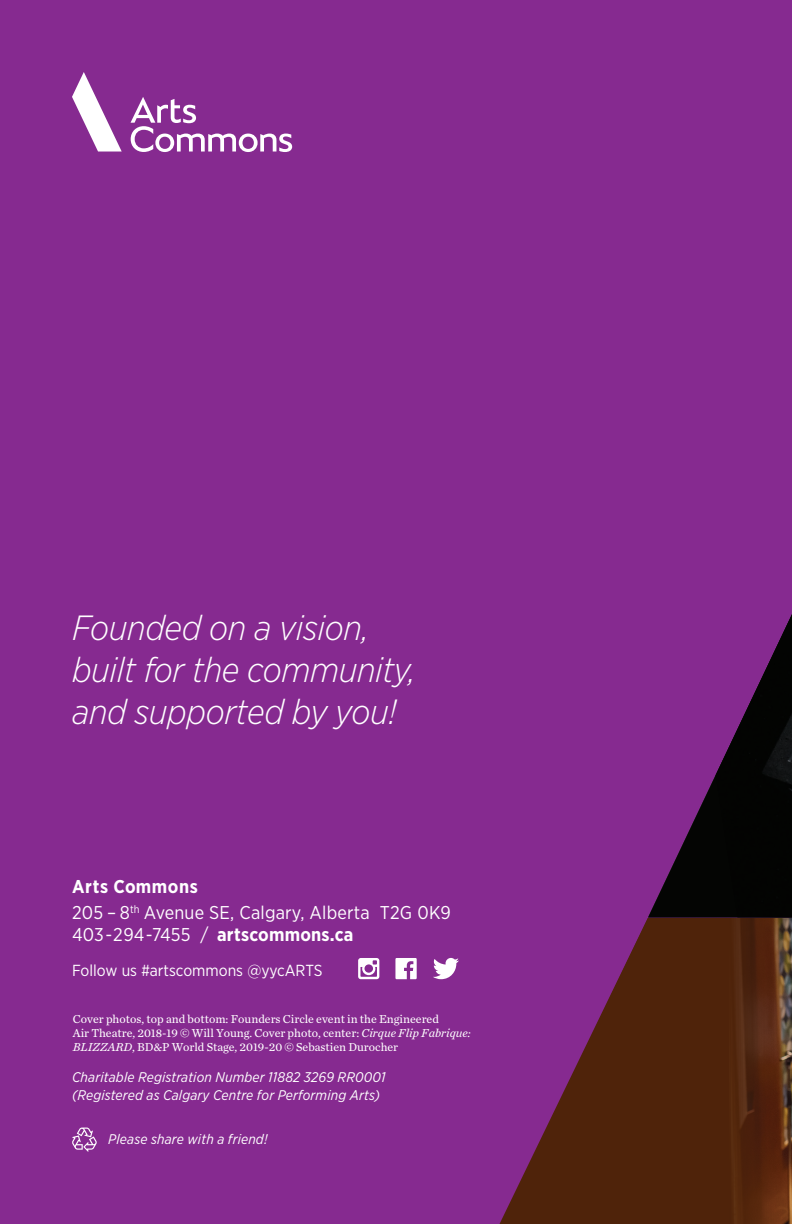
<style>
.page{position:relative;width:792px;height:1224px;background:#862a90}
.page>*{position:absolute;margin:0;border:0;box-sizing:border-box;transform-origin:0 0}
.t1{font:italic 300 35px/42px "Gotham Narrow";letter-spacing:-.01em;color:#fff}
.Body_copy{font:18.4px/26px "Gotham Narrow";letter-spacing:.01em;color:#fff}
.Body_copy-2{font:700 18.4px "Gotham Narrow";letter-spacing:.01em;color:#fff}
.t2{font:16px "Gotham Narrow";color:#fff}
.Body_copy-3{font:italic 14px/18px "Gotham Narrow";letter-spacing:.01em;color:#fff}
.t3{font:12px/14px "Chronicle Text G2";color:#fff}
.s1{font-weight:700}
.s2{font-weight:400}
.s3{font-style:italic}
</style>
<div class="page">
<svg style="left:648px;top:774px;width:68px;height:144px"></svg>
<img style="left:716px;top:614px;width:76px;height:304px">
<svg style="left:500px;top:918px;width:200px;height:306px;fill:#4f230a"></svg>
<img style="left:700px;top:918px;width:92px;height:306px">
<svg style="left:131px;top:97px;width:161px;height:55px"></svg>
<svg style="left:72px;top:72px;width:50px;height:80px"></svg>
<svg style="left:358px;top:958px;width:21px;height:21px"></svg>
<svg style="left:395px;top:958px;width:22px;height:21px"></svg>
<svg style="left:433px;top:958px;width:26px;height:21px"></svg>
<svg style="left:72px;top:1128px;width:25px;height:24px"></svg>
<p class="t1" style="left:72px;top:606px;width:345px">Founded on a vision, built for the community, and supported by you!</p>
<p class="Body_copy" style="left:72px;top:873px;width:380px"><span class="s1">Arts Commons<br></span>205 – 8<sup>th</sup> Avenue SE, Calgary, Alberta T2G 0K9</p>
<p class="Body_copy-2" style="left:72px;top:923px;width:283px"><span class="s2">403-294-7455 /</span> artscommons.ca</p>
<p class="t2" style="left:72px;top:960px;width:252px">Follow us #artscommons @yycARTS</p>
<p class="t3" style="left:73px;top:1012px;width:399px">Cover photos, top and bottom: Founders Circle event in the Engineered<br>Air Theatre, 2018-19 © Will Young. Cover photo, center: <span class="s3">Cirque Flip Fabrique:<br>BLIZZARD</span>, BD&amp;P World Stage, 2019-20 © Sebastien Durocher</p>
<p class="Body_copy-3" style="left:72px;top:1068px;width:315px">Charitable Registration Number 11882 3269 RR0001 (Registered as Calgary Centre for Performing Arts)</p>
<p class="Body_copy-3" style="left:108px;top:1130px;width:161px">Please share with a friend!</p>
</div>
